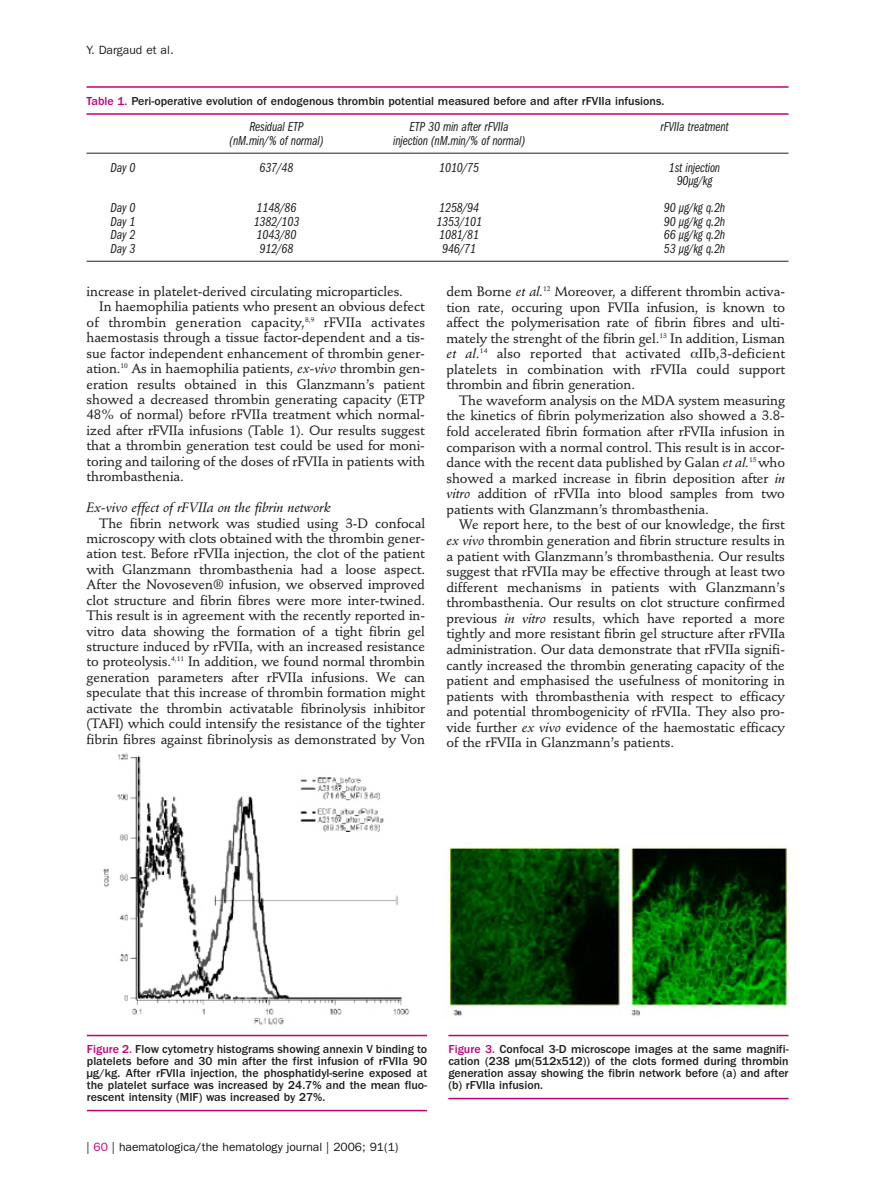
<style>
.page{position:relative;width:893px;height:1191px;background:#fff}
.page>*{position:absolute;margin:0;border:0;box-sizing:border-box;transform-origin:0 0}
.t1{font:500 13.5px/15.6px "Stempel Schneidler";letter-spacing:-.005em;color:#231f20;text-align:justify}
.t2{font:13.5px/13.5px "Franklin Gothic Book Cmpr Ital";letter-spacing:-.01em;color:#231f20;text-align:center}
.t3{font:500 13.5px "Stempel Schneidler";letter-spacing:.015em;color:#231f20}
.t4{font:italic 13.5px "Stempel Schneidler Med";letter-spacing:-.005em;color:#231f20}
.t5{font:500 12px/12px "Franklin Gothic";color:#231f20;text-align:justify}
.t6{font:12px "Franklin Gothic";color:#141314}
.t7{font:12px "Franklin Gothic";color:#231f20}
.s1{color:#c30175}
.s2{font-family:"Stempel Schneidler Med";font-weight:400;font-style:italic}
</style>
<div class="page">
<img style="left:103px;top:753px;width:307px;height:272px">
<hr style="left:87px;top:1034px;width:340px;height:2px;background:#c30175">
<hr style="left:87px;top:1109px;width:340px;height:2px;background:#c30175">
<img style="left:448px;top:843px;width:340px;height:173px">
<hr style="left:448px;top:1034px;width:340px;height:2px;background:#c30175">
<hr style="left:448px;top:1097px;width:340px;height:2px;background:#c30175">
<hr style="left:87px;top:86px;width:701px;height:2px;background:#c30175">
<hr style="left:87px;top:113px;width:701px;height:2px;background:#c30175">
<hr style="left:87px;top:153px;width:701px;height:1px;background:#231f20">
<hr style="left:87px;top:261px;width:701px;height:1px;background:#231f20">
<p class="t7" style="left:87px;top:46px;width:89px">Y. Dargaud et al.</p>
<p class="t5" style="left:87px;top:96px;width:579px"><span class="s1">Table 1.</span> Peri-operative evolution of endogenous thrombin potential measured before and after rFVIIa infusions.</p>
<p class="t2" style="left:249px;top:121px;width:56px">Residual ETP</p>
<p class="t2" style="left:410px;top:121px;width:101px">ETP 30 min after rFVIIa</p>
<p class="t2" style="left:660px;top:121px;width:70px">rFVIIa treatment</p>
<p class="t2" style="left:229px;top:134px;width:96px">(nM.min/% of normal)</p>
<p class="t2" style="left:393px;top:134px;width:133px">injection (nM.min/% of normal)</p>
<p class="t2" style="left:110px;top:161px;width:27px">Day 0</p>
<p class="t2" style="left:260px;top:161px;width:35px">637/48</p>
<p class="t2" style="left:439px;top:161px;width:41px">1010/75</p>
<p class="t2" style="left:669px;top:161px;width:53px">1st injection<br>90µg/kg</p>
<p class="t2" style="left:110px;top:202px;width:27px">Day 0</p>
<p class="t2" style="left:257px;top:202px;width:41px">1148/86</p>
<p class="t2" style="left:439px;top:202px;width:41px">1258/94</p>
<p class="t2" style="left:664px;top:202px;width:63px">90 µg/kg q.2h</p>
<p class="t2" style="left:110px;top:215px;width:27px">Day 1</p>
<p class="t2" style="left:254px;top:215px;width:47px">1382/103</p>
<p class="t2" style="left:436px;top:215px;width:47px">1353/101</p>
<p class="t2" style="left:664px;top:215px;width:63px">90 µg/kg q.2h</p>
<p class="t2" style="left:110px;top:229px;width:27px">Day 2</p>
<p class="t2" style="left:257px;top:229px;width:41px">1043/80</p>
<p class="t2" style="left:439px;top:229px;width:41px">1081/81</p>
<p class="t2" style="left:664px;top:229px;width:63px">66 µg/kg q.2h</p>
<p class="t2" style="left:110px;top:242px;width:27px">Day 3</p>
<p class="t2" style="left:260px;top:242px;width:35px">912/68</p>
<p class="t2" style="left:442px;top:242px;width:35px">946/71</p>
<p class="t2" style="left:664px;top:242px;width:63px">53 µg/kg q.2h</p>
<p class="t1" style="left:87px;top:285px;width:318px">increase in platelet-derived circulating microparticles.</p>
<p class="t1" style="left:99px;top:300px;width:327px">In haemophilia patients who present an obvious defect</p>
<p class="t3" style="left:87px;top:316px;width:340px">of thrombin generation capacity,<sup>8,9</sup> rFVIIa activates</p>
<p class="t1" style="left:87px;top:331px;width:340px">haemostasis through a tissue factor-dependent and a tis-</p>
<p class="t1" style="left:87px;top:346px;width:340px">sue factor independent enhancement of thrombin gener-</p>
<p class="t1" style="left:87px;top:362px;width:340px">ation.<sup>10</sup> As in haemophilia patients, <span class="s2">ex-vivo</span> thrombin gen-</p>
<p class="t1" style="left:87px;top:377px;width:340px">eration results obtained in this Glanzmann’s patient</p>
<p class="t1" style="left:87px;top:393px;width:340px">showed a decreased thrombin generating capacity (ETP</p>
<p class="t1" style="left:87px;top:408px;width:340px">48% of normal) before rFVIIa treatment which normal-</p>
<p class="t1" style="left:87px;top:424px;width:340px">ized after rFVIIa infusions (Table 1). Our results suggest</p>
<p class="t1" style="left:87px;top:439px;width:340px">that a thrombin generation test could be used for moni-</p>
<p class="t1" style="left:87px;top:454px;width:340px">toring and tailoring of the doses of rFVIIa in patients with</p>
<p class="t1" style="left:87px;top:470px;width:99px">thrombasthenia.</p>
<p class="t4" style="left:87px;top:502px;width:246px">Ex-vivo effect of rFVIIa on the fibrin network</p>
<p class="t1" style="left:87px;top:516px;width:340px;text-indent:13px">The fibrin network was studied using 3-D confocal microscopy with clots obtained with the thrombin gener&shy;ation test. Before rFVIIa injection, the clot of the patient with Glanzmann thrombasthenia had a loose aspect.<br>After the Novoseven® infusion, we observed improved clot structure and fibrin fibres were more inter-twined.<br>This result is in agreement with the recently reported in&shy;vitro data showing the formation of a tight fibrin gel structure induced by rFVIIa, with an increased resistance to proteolysis.<sup>4,11</sup> In addition, we found normal thrombin generation parameters after rFVIIa infusions. We can speculate that this increase of thrombin formation might activate the thrombin activatable fibrinolysis inhibitor (TAFI) which could intensify the resistance of the tighter fibrin fibres against fibrinolysis as demonstrated by Von</p>
<p class="t1" style="left:446px;top:285px;width:340px">dem Borne <span class="s2">et al.</span><sup>12</sup> Moreover, a different thrombin activa&shy;tion rate, occuring upon FVIIa infusion, is known to affect the polymerisation rate of fibrin fibres and ulti&shy;mately the strenght of the fibrin gel.<sup>13</sup> In addition, Lisman <span class="s2">et al.</span><sup>14</sup> also reported that activated</p>
<p class="t1" style="left:446px;top:347px;width:340px;text-indent:252px">IIb‚3-deficient platelets in combination with rFVIIa could support thrombin and fibrin generation.</p>
<p class="t1" style="left:446px;top:394px;width:340px;text-indent:13px">The waveform analysis on the MDA system measuring the kinetics of fibrin polymerization also showed a 3.8- fold accelerated fibrin formation after rFVIIa infusion in comparison with a normal control. This result is in accor&shy;dance with the recent data published by Galan <span class="s2">et al.</span><sup>15</sup> who showed a marked increase in fibrin deposition after <span class="s2">in vitro</span> addition of rFVIIa into blood samples from two patients with Glanzmann’s thrombasthenia.</p>
<p class="t1" style="left:446px;top:518px;width:340px;text-indent:13px">We report here, to the best of our knowledge, the first <span class="s2">ex vivo</span> thrombin generation and fibrin structure results in a patient with Glanzmann’s thrombasthenia. Our results suggest that rFVIIa may be effective through at least two different mechanisms in patients with Glanzmann’s thrombasthenia. Our results on clot structure confirmed previous <span class="s2">in vitro</span> results, which have reported a more tightly and more resistant fibrin gel structure after rFVIIa administration. Our data demonstrate that rFVIIa signifi&shy;cantly increased the thrombin generating capacity of the patient and emphasised the usefulness of monitoring in patients with thrombasthenia with respect to efficacy and potential thrombogenicity of rFVIIa. They also pro&shy;vide further <span class="s2">ex vivo</span> evidence of the haemostatic efficacy of the rFVIIa in Glanzmann’s patients.</p>
<p class="t5" style="left:87px;top:1044px;width:342px"><span class="s1">Figure 2.</span> Flow cytometry histograms showing annexin V binding to platelets before and 30 min after the first infusion of rFVIIa 90 µg/kg. After rFVIIa injection, the phosphatidyl-serine exposed at the platelet surface was increased by 24.7% and the mean fluo&shy;rescent intensity (MIF) was increased by 27%.</p>
<p class="t5" style="left:448px;top:1044px;width:342px"><span class="s1">Figure 3.</span> Confocal 3-D microscope images at the same magnifi&shy;cation (238 µm(512x512)) of the clots formed during thrombin generation assay showing the fibrin network before (a) and after (b) rFVIIa infusion.</p>
<p class="t6" style="left:87px;top:1142px;width:313px">| <span class="s1">60</span> | haematologica/the hematology journal | 2006; 91(1)</p>
</div>
